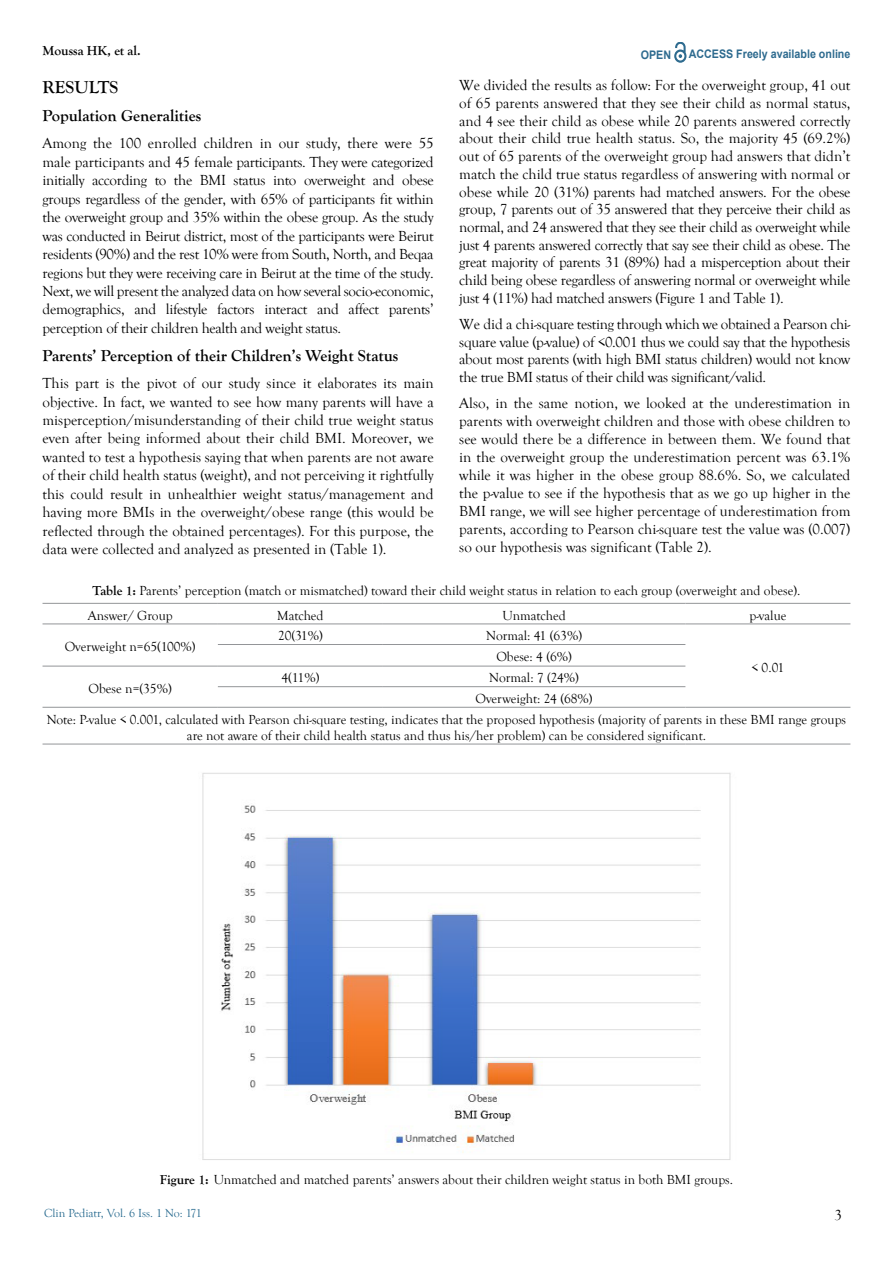
<style>
.page{position:relative;width:893px;height:1263px;background:#fff}
.page>*{position:absolute;margin:0;border:0;box-sizing:border-box;transform-origin:0 0}
.t1{font:700 18px "Goudy Old Style T";color:#000}
.t2{font:700 16.5px "Goudy Old Style T";color:#000}
.t3{font:15px/18.5px "Goudy Old Style T";letter-spacing:-.02em;color:#000;text-align:justify}
.t4{font:13.5px "Goudy Old Style T";color:#000}
.t5{font:700 13.5px "Goudy Old Style T";color:#000}
.t6{font:12px "Goudy Old Style T";color:#276a8f}
.t7{font:700 11.85px "Arial";color:#2e6b8f;scale:.91 1}
.s1{font-weight:700}
</style>
<div class="page">
<svg style="left:674px;top:43px;width:12px;height:20px"></svg>
<hr style="left:43px;top:603px;width:175px;height:1px;background:#939598">
<hr style="left:218px;top:603px;width:165px;height:1px;background:#939598">
<hr style="left:383px;top:603px;width:302px;height:1px;background:#939598">
<hr style="left:685px;top:603px;width:165px;height:1px;background:#939598">
<hr style="left:43px;top:624px;width:175px;height:1px;background:#939598">
<hr style="left:218px;top:624px;width:165px;height:1px;background:#939598">
<hr style="left:383px;top:624px;width:302px;height:1px;background:#939598">
<hr style="left:685px;top:624px;width:165px;height:1px;background:#939598">
<hr style="left:218px;top:644px;width:165px;height:1px;background:#939598">
<hr style="left:383px;top:644px;width:302px;height:1px;background:#939598">
<hr style="left:43px;top:666px;width:175px;height:1px;background:#939598">
<hr style="left:218px;top:666px;width:165px;height:1px;background:#939598">
<hr style="left:383px;top:666px;width:302px;height:1px;background:#939598">
<hr style="left:218px;top:686px;width:165px;height:1px;background:#939598">
<hr style="left:383px;top:686px;width:302px;height:1px;background:#939598">
<hr style="left:43px;top:707px;width:175px;height:1px;background:#939598">
<hr style="left:218px;top:707px;width:165px;height:1px;background:#939598">
<hr style="left:383px;top:707px;width:302px;height:1px;background:#939598">
<hr style="left:685px;top:707px;width:165px;height:1px;background:#939598">
<hr style="left:43px;top:744px;width:175px;height:1px;background:#939598">
<hr style="left:218px;top:744px;width:165px;height:1px;background:#939598">
<hr style="left:383px;top:744px;width:302px;height:1px;background:#939598">
<hr style="left:685px;top:744px;width:165px;height:1px;background:#939598">
<img style="left:202px;top:772px;width:529px;height:388px">
<p class="t5" style="left:43px;top:43px;width:100px">Moussa HK, et al.</p>
<p class="t7" style="left:641px;top:47px;width:35px">OPEN</p>
<p class="t7" style="left:689px;top:46px;width:179px">ACCESS Freely available online</p>
<p class="t1" style="left:43px;top:77px;width:77px">RESULTS</p>
<p class="t2" style="left:43px;top:107px;width:160px">Population Generalities</p>
<p class="t3" style="left:43px;top:135px;width:393px">Among the 100 enrolled children in our study, there were 55 male participants and 45 female participants. They were categorized initially according to the BMI status into overweight and obese groups regardless of the gender, with 65% of participants fit within the overweight group and 35% within the obese group. As the study was conducted in Beirut district, most of the participants were Beirut residents (90%) and the rest 10% were from South, North, and Beqaa regions but they were receiving care in Beirut at the time of the study.<br>Next, we will present the analyzed data on how several socio-economic, demographics, and lifestyle factors interact and affect parents’ perception of their children health and weight status.</p>
<p class="t2" style="left:43px;top:346px;width:357px">Parents’ Perception of their Children’s Weight Status</p>
<p class="t3" style="left:43px;top:374px;width:393px">This part is the pivot of our study since it elaborates its main objective. In fact, we wanted to see how many parents will have a misperception/misunderstanding of their child true weight status even after being informed about their child BMI. Moreover, we wanted to test a hypothesis saying that when parents are not aware of their child health status (weight), and not perceiving it rightfully this could result in unhealthier weight status/management and having more BMIs in the overweight/obese range (this would be reflected through the obtained percentages). For this purpose, the data were collected and analyzed as presented in (Table 1).</p>
<p class="t3" style="left:459px;top:77px;width:393px;line-height:17.7px">We divided the results as follow: For the overweight group, 41 out of 65 parents answered that they see their child as normal status, and 4 see their child as obese while 20 parents answered correctly about their child true health status. So, the majority 45 (69.2%) out of 65 parents of the overweight group had answers that didn’t match the child true status regardless of answering with normal or obese while 20 (31%) parents had matched answers. For the obese group, 7 parents out of 35 answered that they perceive their child as normal, and 24 answered that they see their child as overweight while just 4 parents answered correctly that say see their child as obese. The great majority of parents 31 (89%) had a misperception about their child being obese regardless of answering normal or overweight while just 4 (11%) had matched answers (Figure 1 and Table 1).</p>
<p class="t3" style="left:459px;top:316px;width:393px;line-height:17.7px">We did a chi-square testing through which we obtained a Pearson chi&shy;square value (p-value) of &lt;0.001 thus we could say that the hypothesis about most parents (with high BMI status children) would not know the true BMI status of their child was significant/valid.</p>
<p class="t3" style="left:459px;top:395px;width:393px;line-height:18px">Also, in the same notion, we looked at the underestimation in parents with overweight children and those with obese children to see would there be a difference in between them. We found that in the overweight group the underestimation percent was 63.1% while it was higher in the obese group 88.6%. So, we calculated the p-value to see if the hypothesis that as we go up higher in the BMI range, we will see higher percentage of underestimation from parents, according to Pearson chi-square test the value was (0.007) so our hypothesis was significant (Table 2).</p>
<p class="t4" style="left:93px;top:583px;width:709px"><span class="s1">Table 1:</span> Parents’ perception (match or mismatched) toward their child weight status in relation to each group (overweight and obese).</p>
<p class="t4" style="left:88px;top:608px;width:87px">Answer/ Group</p>
<p class="t4" style="left:277px;top:608px;width:48px">Matched</p>
<p class="t4" style="left:503px;top:608px;width:65px">Unmatched</p>
<p class="t4" style="left:749px;top:608px;width:39px">p-value</p>
<p class="t4" style="left:65px;top:639px;width:132px">Overweight n=65(100%)</p>
<p class="t4" style="left:278px;top:628px;width:46px">20(31%)</p>
<p class="t4" style="left:486px;top:628px;width:97px">Normal: 41 (63%)</p>
<p class="t4" style="left:496px;top:649px;width:77px">Obese: 4 (6%)</p>
<p class="t4" style="left:751px;top:660px;width:34px">&lt; 0.01</p>
<p class="t4" style="left:281px;top:671px;width:40px">4(11%)</p>
<p class="t4" style="left:489px;top:671px;width:91px">Normal: 7 (24%)</p>
<p class="t4" style="left:476px;top:691px;width:119px">Overweight: 24 (68%)</p>
<p class="t4" style="left:47px;top:712px;width:801px">Note: P-value &lt; 0.001, calculated with Pearson chi-square testing, indicates that the proposed hypothesis (majority of parents in these BMI range groups</p>
<p class="t4" style="left:187px;top:728px;width:521px">are not aware of their child health status and thus his/her problem) can be considered significant.</p>
<p class="t4" style="left:89px;top:681px;width:85px">Obese n=(35%)</p>
<p class="t4" style="left:160px;top:1173px;width:575px"><span class="s1">Figure 1:</span> Unmatched and matched parents’ answers about their children weight status in both BMI groups.</p>
<p class="t6" style="left:44px;top:1207px;width:159px">Clin Pediatr, Vol. 6 Iss. 1 No: 171</p>
<p class="t3" style="left:834px;top:1207px;width:9px">3</p>
</div>
